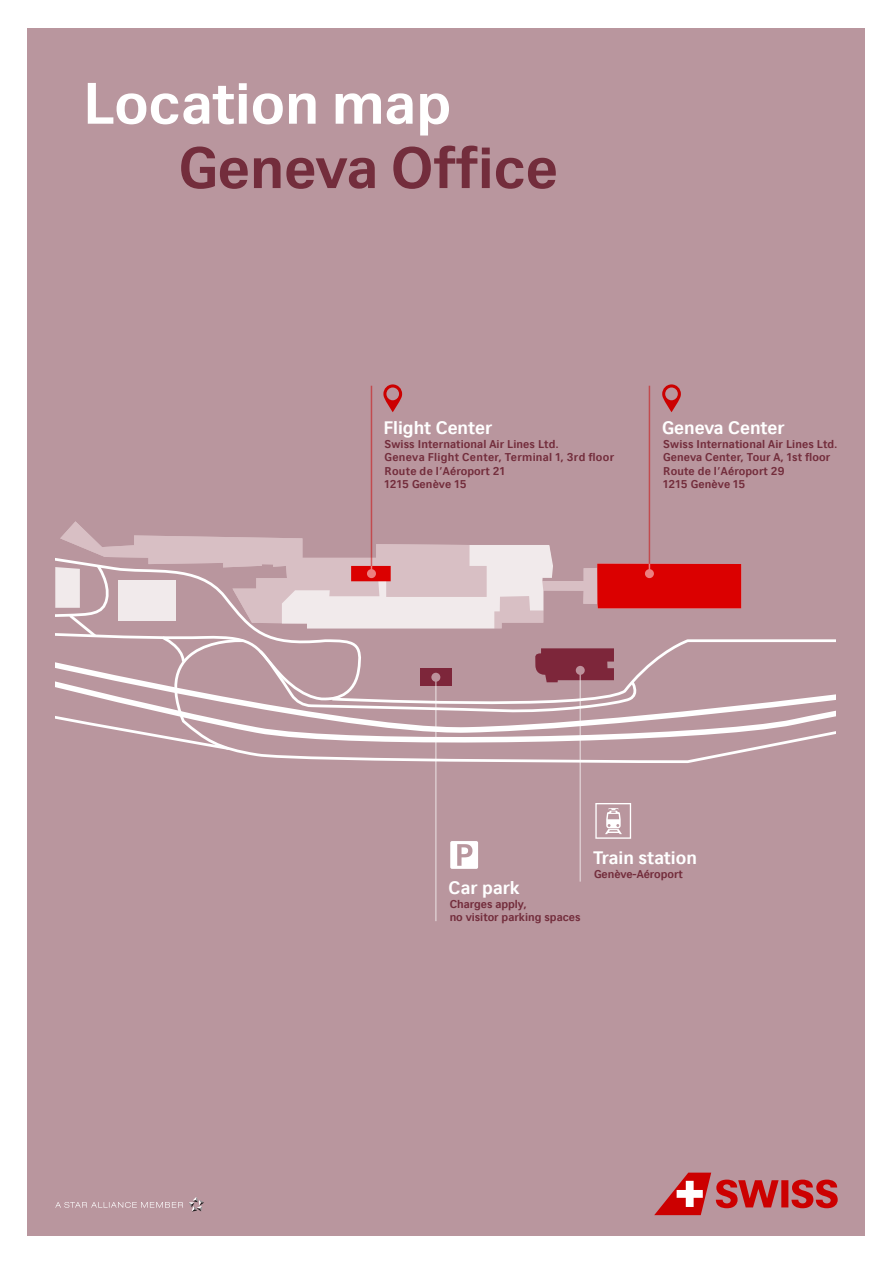
<style>
.page{position:relative;width:893px;height:1263px;background:#fff}
.page>*{position:absolute;margin:0;border:0;box-sizing:border-box;transform-origin:0 0}
.t1{font:700 58.5px "CH Sans";color:#732d3c}
.t2{font:700 58.5px "CH Sans";color:#fff}
.t3{font:700 18px "CH Sans";color:#fff}
.t4{font:700 11.25px/13.5px "CH Sans";letter-spacing:.01em;color:#732d3c}
</style>
<div class="page">
<div style="left:28px;top:28px;width:837px;height:1207px;background:#b9969e"></div>
<svg style="left:60px;top:521px;width:681px;height:88px"></svg>
<svg style="left:55px;top:539px;width:308px;height:156px"></svg>
<svg style="left:55px;top:563px;width:55px;height:77px"></svg>
<svg style="left:160px;top:635px;width:26px;height:1px"></svg>
<svg style="left:149px;top:636px;width:687px;height:127px"></svg>
<svg style="left:55px;top:695px;width:177px;height:56px"></svg>
<svg style="left:282px;top:545px;width:271px;height:83px;background:#e1cbcf"></svg>
<svg style="left:367px;top:569px;width:9px;height:9px"></svg>
<div style="left:597px;top:564px;width:144px;height:44px;background:#db0000"></div>
<svg style="left:645px;top:569px;width:9px;height:9px"></svg>
<hr style="left:435px;top:677px;width:2px;height:244px;background:#fff">
<svg style="left:431px;top:673px;width:9px;height:9px"></svg>
<hr style="left:579px;top:670px;width:2px;height:212px;background:#fff">
<svg style="left:576px;top:666px;width:9px;height:9px"></svg>
<svg style="left:450px;top:841px;width:28px;height:28px"></svg>
<svg style="left:383px;top:384px;width:19px;height:28px"></svg>
<svg style="left:662px;top:384px;width:19px;height:28px"></svg>
<hr style="left:371px;top:386px;width:1px;height:180px;background:#c00">
<hr style="left:649px;top:386px;width:1px;height:178px;background:#c00">
<svg style="left:595px;top:803px;width:36px;height:36px"></svg>
<svg style="left:654px;top:1172px;width:184px;height:43px"></svg>
<svg style="left:189px;top:1197px;width:15px;height:14px"></svg>
<svg style="left:55px;top:1202px;width:128px;height:6px"></svg>
<h1 class="t2" style="left:83px;top:67px;width:370px">Location map</h1>
<h1 class="t1" style="left:179px;top:131px;width:381px">Geneva Office</h1>
<h2 class="t3" style="left:383px;top:417px;width:110px">Flight Center</h2>
<p class="t4" style="left:384px;top:437px;width:231px">Swiss International Air Lines Ltd.<br>Geneva Flight Center, Terminal 1, 3rd floor<br>Route de l’Aéroport 21<br>1215 Genève 15</p>
<h2 class="t3" style="left:662px;top:417px;width:124px">Geneva Center</h2>
<p class="t4" style="left:663px;top:437px;width:176px">Swiss International Air Lines Ltd.<br>Geneva Center, Tour A, 1st floor<br>Route de l’Aéroport 29<br>1215 Genève 15</p>
<h2 class="t3" style="left:449px;top:877px;width:73px">Car park</h2>
<p class="t4" style="left:450px;top:897px;width:132px">Charges apply,<br>no visitor parking spaces</p>
<h2 class="t3" style="left:593px;top:846px;width:105px">Train station</h2>
<p class="t4" style="left:594px;top:867px;width:90px">Genève-Aéroport</p>
</div>
